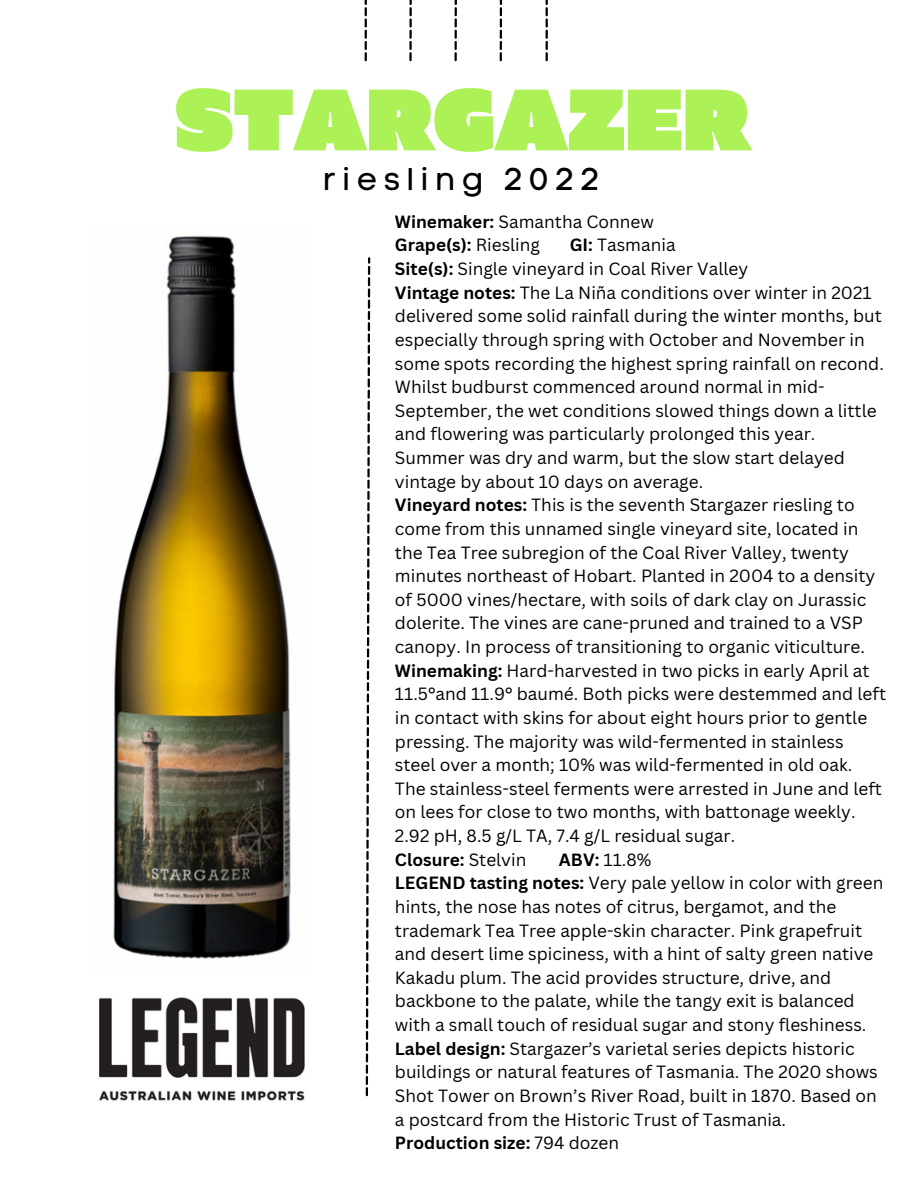
<style>
.page{position:relative;width:918px;height:1188px;background:#fff}
.page>*{position:absolute;margin:0;border:0;box-sizing:border-box;transform-origin:0 0}
.t1{font:900 86.7px "Muller";color:#acf155}
.t2{font:31.35px "Code Pro Normal LC";letter-spacing:.2em;color:#000}
.t3{font:17.25px/23.7px "Canva Sans";color:#000}
.t4{font:700 17.25px "Canva Sans";color:#000}
.s1{font-weight:700}
.s2{font-weight:400}
</style>
<div class="page">
<svg style="left:365px;top:0;width:2px;height:61px"></svg>
<svg style="left:454px;top:0;width:3px;height:62px"></svg>
<svg style="left:546px;top:0;width:2px;height:61px"></svg>
<svg style="left:366px;top:257px;width:4px;height:839px"></svg>
<img style="left:99px;top:997px;width:206px;height:104px">
<svg style="left:409px;top:0;width:3px;height:61px"></svg>
<svg style="left:500px;top:0;width:3px;height:61px"></svg>
<img style="left:113px;top:235px;width:178px;height:724px">
<p class="t1" style="left:175px;top:84px;width:577px">STARGAZER</p>
<p class="t2" style="left:323px;top:160px;width:278px">riesling 2022</p>
<h2 class="t3" style="left:395px;top:209px;width:261px"><span class="s1">Winemaker:</span> Samantha Connew</h2>
<p class="t4" style="left:395px;top:233px;width:147px">Grape(s): <span class="s2">Riesling</span></p>
<p class="t3" style="left:570px;top:233px;width:107px"><span class="s1">GI:</span> Tasmania</p>
<p class="t3" style="left:395px;top:257px;width:355px"><span class="s1">Site(s):</span> Single vineyard in Coal River Valley</p>
<p class="t3" style="left:395px;top:280px;width:490px"><span class="s1">Vintage notes:</span> The La Niña conditions over winter in 2021 delivered some solid rainfall during the winter months, but especially through spring with October and November in some spots recording the highest spring rainfall on recond.<br>Whilst budburst commenced around normal in mid-September, the wet conditions slowed things down a little and flowering was particularly prolonged this year.<br>Summer was dry and warm, but the slow start delayed vintage by about 10 days on average.</p>
<p class="t3" style="left:395px;top:493px;width:482px"><span class="s1">Vineyard notes:</span> This is the seventh Stargazer riesling to come from this unnamed single vineyard site, located in the Tea Tree subregion of the Coal River Valley, twenty minutes northeast of Hobart. Planted in 2004 to a density of 5000 vines/hectare, with soils of dark clay on Jurassic dolerite. The vines are cane-pruned and trained to a VSP canopy. In process of transitioning to organic viticulture.</p>
<p class="t3" style="left:395px;top:658px;width:493px"><span class="s1">Winemaking:</span> Hard-harvested in two picks in early April at 11.5°and 11.9° baumé. Both picks were destemmed and left in contact with skins for about eight hours prior to gentle pressing. The majority was wild-fermented in stainless steel over a month; 10% was wild-fermented in old oak.<br>The stainless-steel ferments were arrested in June and left on lees for close to two months, with battonage weekly.<br>2.92 pH, 8.5 g/L TA, 7.4 g/L residual sugar.</p>
<p class="t4" style="left:395px;top:847px;width:133px">Closure: <span class="s2">Stelvin</span></p>
<p class="t3" style="left:559px;top:847px;width:94px"><span class="s1">ABV:</span> 11.8%</p>
<p class="t3" style="left:395px;top:871px;width:490px"><span class="s1">LEGEND tasting notes:</span> Very pale yellow in color with green hints, the nose has notes of citrus, bergamot, and the trademark Tea Tree apple-skin character. Pink grapefruit and desert lime spiciness, with a hint of salty green native Kakadu plum. The acid provides structure, drive, and backbone to the palate, while the tangy exit is balanced with a small touch of residual sugar and stony fleshiness.</p>
<p class="t3" style="left:395px;top:1036px;width:484px"><span class="s1">Label design:</span> Stargazer’s varietal series depicts historic buildings or natural features of Tasmania. The 2020 shows Shot Tower on Brown’s River Road, built in 1870. Based on a postcard from the Historic Trust of Tasmania.</p>
<p class="t4" style="left:395px;top:1131px;width:226px">Production size: <span class="s2">794 dozen</span></p>
</div>
